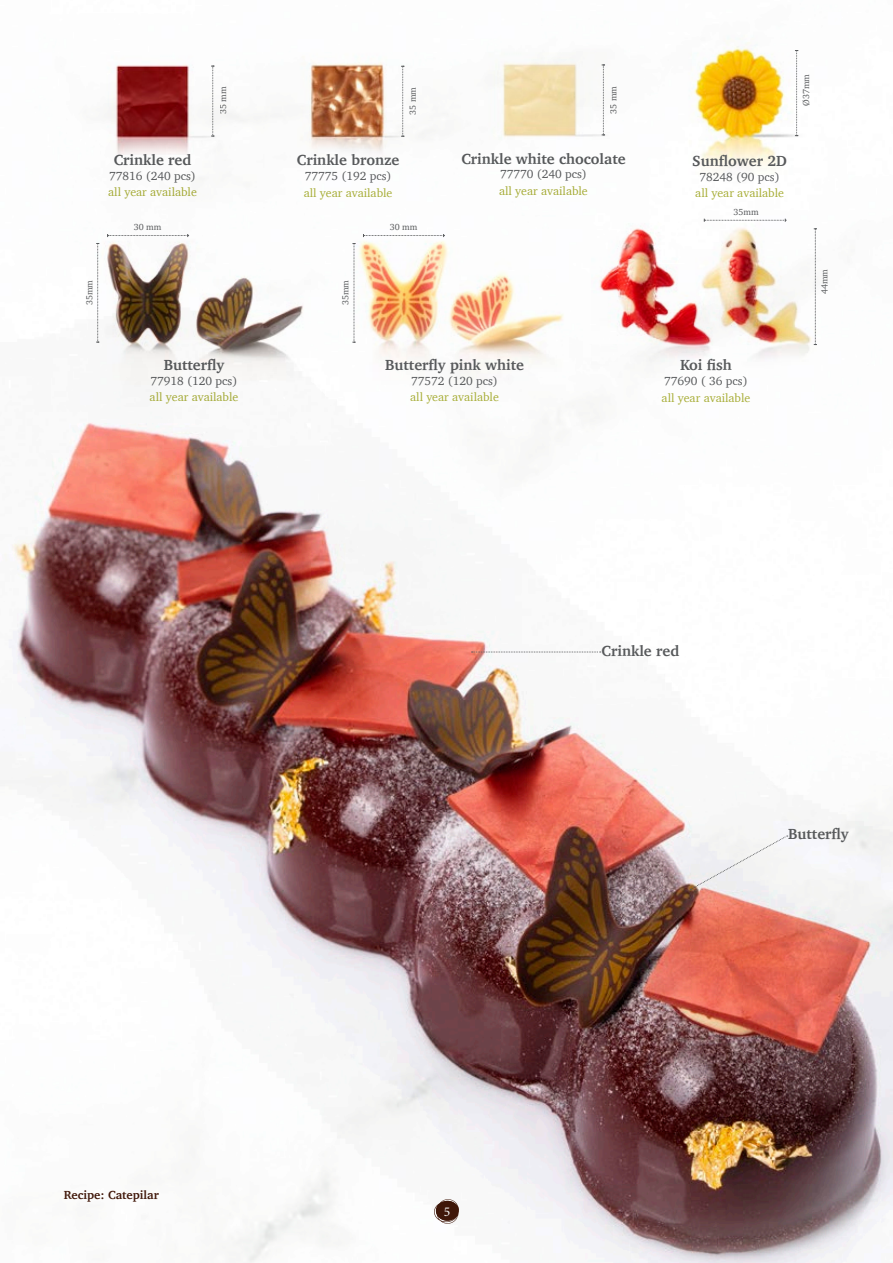
<style>
.page{position:relative;width:893px;height:1263px;background:#fff}
.page>*{position:absolute;margin:0;border:0;box-sizing:border-box;transform-origin:0 0}
.t1{font:700 15px "Charter";color:#57595b}
.t2{font:13.5px "Minion Pro";color:#fff}
.t3{font:12px "Charter";color:#a7ad36}
.t4{font:12px "Charter";color:#57595b}
.t5{font:700 12px "Charter";color:#41180a}
.t6{font:9px "Charter";color:#57595b}
</style>
<div class="page">
<img style="left:0;top:62px;width:893px;height:1201px">
<svg style="left:690px;top:835px;width:98px;height:55px"></svg>
<svg style="left:472px;top:652px;width:129px;height:1px"></svg>
<img style="left:591px;top:208px;width:229px;height:193px">
<svg style="left:814px;top:228px;width:3px;height:117px"></svg>
<svg style="left:704px;top:219px;width:82px;height:3px"></svg>
<img style="left:656px;top:37px;width:167px;height:162px">
<svg style="left:795px;top:50px;width:3px;height:86px"></svg>
<p class="t1" style="left:114px;top:147px;width:79px">Crinkle red</p>
<p class="t4" style="left:109px;top:165px;width:88px">77816 (240 pcs)</p>
<p class="t3" style="left:108px;top:182px;width:90px">all year available</p>
<p class="t6" style="left:134px;top:220px;width:29px">30 mm</p>
<p class="t6" style="left:82px;top:305px;width:27px;rotate:-90deg">35mm</p>
<p class="t6" style="left:215px;top:114px;width:29px;rotate:-90deg">35 mm</p>
<p class="t1" style="left:164px;top:352px;width:62px">Butterfly</p>
<p class="t4" style="left:151px;top:370px;width:88px">77918 (120 pcs)</p>
<p class="t3" style="left:150px;top:387px;width:90px">all year available</p>
<p class="t6" style="left:405px;top:115px;width:29px;rotate:-90deg">35 mm</p>
<p class="t1" style="left:297px;top:147px;width:104px">Crinkle bronze</p>
<p class="t4" style="left:305px;top:166px;width:88px">77775 (192 pcs)</p>
<p class="t3" style="left:304px;top:182px;width:90px">all year available</p>
<p class="t6" style="left:338px;top:305px;width:27px;rotate:-90deg">35mm</p>
<p class="t6" style="left:390px;top:220px;width:29px">30 mm</p>
<p class="t6" style="left:606px;top:114px;width:29px;rotate:-90deg">35 mm</p>
<p class="t1" style="left:461px;top:146px;width:166px">Crinkle white chocolate</p>
<p class="t4" style="left:500px;top:164px;width:88px">77770 (240 pcs)</p>
<p class="t3" style="left:499px;top:180px;width:90px">all year available</p>
<p class="t1" style="left:385px;top:352px;width:140px">Butterfly pink white</p>
<p class="t4" style="left:411px;top:370px;width:88px">77572 (120 pcs)</p>
<p class="t3" style="left:410px;top:387px;width:90px">all year available</p>
<p class="t6" style="left:798px;top:106px;width:33px;rotate:-90deg">Ø37mm</p>
<p class="t1" style="left:692px;top:148px;width:96px">Sunflower 2D</p>
<p class="t4" style="left:700px;top:167px;width:82px">78248 (90 pcs)</p>
<p class="t3" style="left:695px;top:183px;width:90px">all year available</p>
<p class="t6" style="left:733px;top:204px;width:27px">35mm</p>
<p class="t6" style="left:817px;top:294px;width:27px;rotate:-90deg">44mm</p>
<p class="t1" style="left:680px;top:352px;width:53px">Koi fish</p>
<p class="t4" style="left:664px;top:371px;width:85px">77690 ( 36 pcs)</p>
<p class="t3" style="left:662px;top:387px;width:90px">all year available</p>
<p class="t1" style="left:602px;top:638px;width:79px">Crinkle red</p>
<p class="t1" style="left:788px;top:821px;width:62px">Butterfly</p>
<p class="t5" style="left:64px;top:1185px;width:96px">Recipe: Catepilar</p>
<p class="t2" style="left:444px;top:1202px;width:8px">5</p>
</div>
